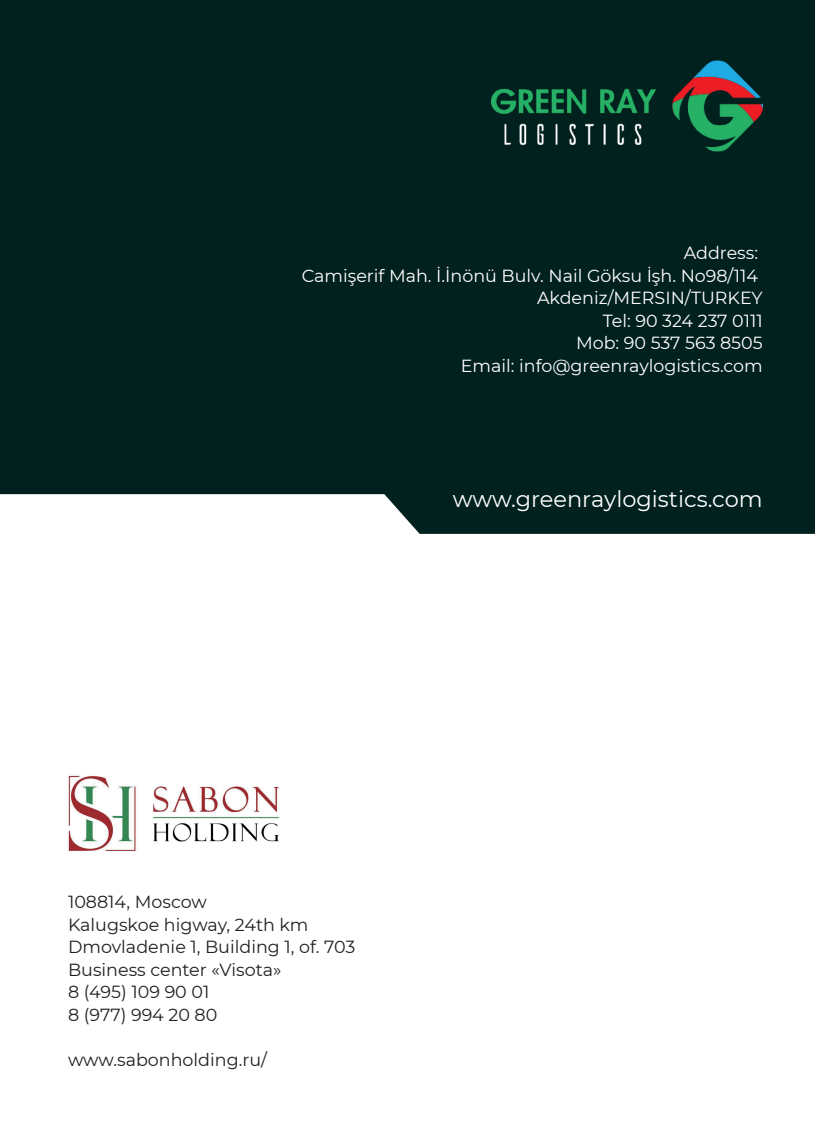
<style>
.page{position:relative;width:815px;height:1134px;background:#fff}
.page>*{position:absolute;margin:0;border:0;box-sizing:border-box;transform-origin:0 0}
.t1{font:22.5px "Montserrat";color:#fff}
.t2{font:17.5px/22.5px "Montserrat";color:#fff;text-align:right}
.t3{font:17.5px/22.5px "Montserrat";color:#231f20}
</style>
<div class="page">
<div style="left:0;top:0;width:815px;height:534px;background:#01211f"></div>
<div style="left:25px;top:498px;width:216px;height:54px;background:#fff"></div>
<img style="left:491px;top:52px;width:272px;height:107px">
<img style="left:67px;top:775px;width:214px;height:77px">
<p class="t2" style="left:302px;top:241px;width:462px">Address:<br>Camişerif Mah. İ.İnönü Bulv. Nail Göksu İşh. No98/114<br>Akdeniz/MERSIN/TURKEY<br>Tel: 90 324 237 0111<br>Mob: 90 537 563 8505<br>Email: info@greenraylogistics.com</p>
<p class="t1" style="left:453px;top:483px;width:311px">www.greenraylogistics.com</p>
<p class="t3" style="left:68px;top:890px;width:289px">108814, Moscow<br>Kalugskoe higway, 24th km<br>Dmovladenie 1, Building 1, of. 703<br>Business center «Visota»<br>8 (495) 109 90 01<br>8 (977) 994 20 80</p>
<p class="t3" style="left:68px;top:1048px;width:201px">www.sabonholding.ru/</p>
</div>
